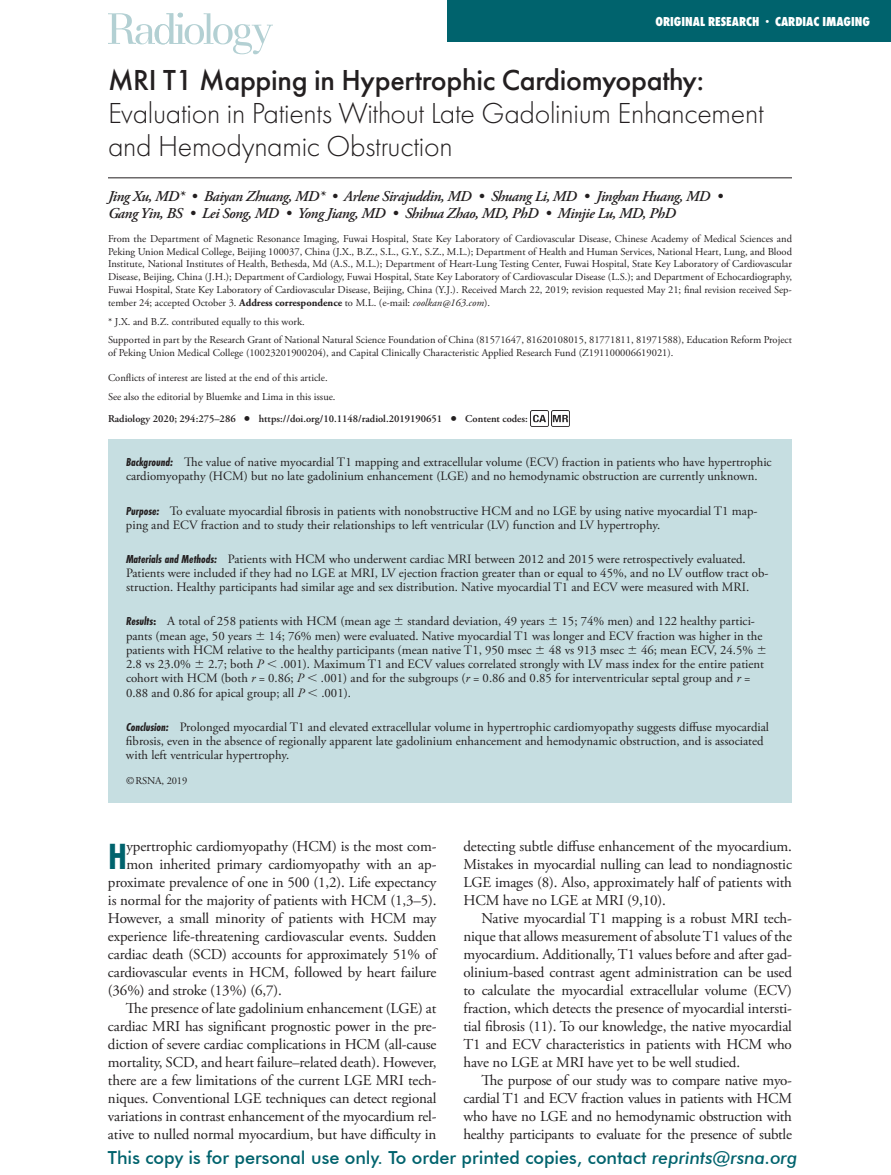
<style>
.page{position:relative;width:891px;height:1175px;background:#fff}
.page>*{position:absolute;margin:0;border:0;box-sizing:border-box;transform-origin:0 0}
.t1{font:700 37.8px "Futura PT Cond";color:#00636d}
.t2{font:300 30px/33px "Futura PT";letter-spacing:-.01em;color:#231f20}
.t3{font:500 30px "Futura PT";letter-spacing:-.01em;color:#231f20}
.t4{font:500 18px "Futura BT";color:#00636d}
.t5{font:15px/18px "Adobe Garamond Pro";letter-spacing:-.01em;color:#231f20;text-align:justify}
.t6{font:italic 600 15px/16.5px "Adobe Garamond Pro";letter-spacing:-.03em;color:#231f20}
.t7{font:800 13.5px "Futura PT Cond";color:#fff}
.t8{font:12.75px/14.2px "Adobe Garamond Pro";color:#231f20}
.t9{font:10.5px/12.8px "Adobe Garamond Pro";color:#231f20}
.t10{font:600 10.5px "Adobe Garamond Pro";color:#231f20}
.s1{font-size:10.5px}
.s2{font-weight:700}
.s3{font-style:italic}
.s4{font-size:16.5px}
.s5{font-family:"Futura PT Cond";font-weight:700;font-style:italic;font-size:12px}
.s6{font-family:"Universal Greekwith Math Pi"}
</style>
<div class="page">
<div style="left:447px;top:0;width:444px;height:42px;background:#00636d"></div>
<hr style="left:108px;top:177px;width:684px;height:1px;background:#231f20">
<img style="left:531px;top:410px;width:17px;height:17px">
<img style="left:551px;top:410px;width:18px;height:17px">
<div style="left:108px;top:439px;width:684px;height:363px;background:#c6dee1"></div>
<svg style="left:108px;top:13px;width:165px;height:41px"></svg>
<p class="t7" style="left:655px;top:14px;width:216px">ORIGINAL RESEARCH <span class="s1">•</span> CARDIAC IMAGING</p>
<h2 class="t3" style="left:108px;top:62px;width:598px">MRI T1 Mapping in Hypertrophic Cardiomyopathy:</h2>
<h2 class="t2" style="left:108px;top:97px;width:657px">Evaluation in Patients Without Late Gadolinium Enhancement and Hemodynamic Obstruction</h2>
<p class="t6" style="left:108px;top:189px;width:616px">Jing Xu, MD* • Baiyan Zhuang, MD* • Arlene Sirajuddin, MD • Shuang Li, MD • Jinghan Huang, MD •<br>Gang Yin, BS • Lei Song, MD • Yong Jiang, MD • Shihua Zhao, MD, PhD • Minjie Lu, MD, PhD</p>
<p class="t9" style="left:108px;top:233px;width:686px;text-align:justify">From the Department of Magnetic Resonance Imaging, Fuwai Hospital, State Key Laboratory of Cardiovascular Disease, Chinese Academy of Medical Sciences and Peking Union Medical College, Beijing 100037, China (J.X., B.Z., S.L., G.Y., S.Z., M.L.); Department of Health and Human Services, National Heart, Lung, and Blood Institute, National Institutes of Health, Bethesda, Md (A.S., M.L.); Department of Heart-Lung Testing Center, Fuwai Hospital, State Key Laboratory of Cardiovascular Disease, Beijing, China (J.H.); Department of Cardiology, Fuwai Hospital, State Key Laboratory of Cardiovascular Disease (L.S.); and Department of Echocardiography, Fuwai Hospital, State Key Laboratory of Cardiovascular Disease, Beijing, China (Y.J.). Received March 22, 2019; revision requested May 21; final revision received Sep&shy;tember 24; accepted October 3. <span class="s2">Address correspondence</span> to M.L. (e-mail: <span class="s3">coolkan@163.com</span>).</p>
<p class="t9" style="left:108px;top:312px;width:685px;line-height:18.8px">* J.X. and B.Z. contributed equally to this work.<br>Supported in part by the Research Grant of National Natural Science Foundation of China (81571647, 81620108015, 81771811, 81971588), Education Reform Project</p>
<p class="t9" style="left:108px;top:347px;width:567px">of Peking Union Medical College (10023201900204), and Capital Clinically Characteristic Applied Research Fund (Z191100006619021).</p>
<p class="t9" style="left:108px;top:368px;width:229px;line-height:18.8px">Conflicts of interest are listed at the end of this article.<br>See also the editorial by Bluemke and Lima in this issue.</p>
<p class="t10" style="left:108px;top:413px;width:421px">Radiology 2020; 294:275–286 <span class="s4">•</span> https://doi.org/10.1148/radiol.2019190651 <span class="s4">•</span> Content codes:</p>
<p class="t8" style="left:126px;top:455px;width:647px"><span class="s5">Background:</span> The value of native myocardial T1 mapping and extracellular volume (ECV) fraction in patients who have hypertrophic cardiomyopathy (HCM) but no late gadolinium enhancement (LGE) and no hemodynamic obstruction are currently unknown.</p>
<p class="t8" style="left:126px;top:504px;width:633px"><span class="s5">Purpose:</span> To evaluate myocardial fibrosis in patients with nonobstructive HCM and no LGE by using native myocardial T1 map&shy;ping and ECV fraction and to study their relationships to left ventricular (LV) function and LV hypertrophy.</p>
<p class="t8" style="left:126px;top:552px;width:644px"><span class="s5">Materials and Methods:</span> Patients with HCM who underwent cardiac MRI between 2012 and 2015 were retrospectively evaluated.<br>Patients were included if they had no LGE at MRI, LV ejection fraction greater than or equal to 45%, and no LV outflow tract ob&shy;struction. Healthy participants had similar age and sex distribution. Native myocardial T1 and ECV were measured with MRI.</p>
<p class="t8" style="left:126px;top:614px;width:643px"><span class="s5">Results</span><span class="s2">:</span> A total of 258 patients with HCM (mean age <span class="s6">6</span> standard deviation, 49 years <span class="s6">6</span> 15; 74% men) and 122 healthy partici&shy;pants (mean age, 50 years <span class="s6">6</span> 14; 76% men) were evaluated. Native myocardial T1 was longer and ECV fraction was higher in the patients with HCM relative to the healthy participants (mean native T1, 950 msec <span class="s6">6</span> 48 vs 913 msec <span class="s6">6</span> 46; mean ECV, 24.5% <span class="s6">6<br></span>2.8 vs 23.0% <span class="s6">6</span> 2.7; both <span class="s3">P</span> <span class="s6">,</span> .001). Maximum T1 and ECV values correlated strongly with LV mass index for the entire patient cohort with HCM (both <span class="s3">r</span> = 0.86; <span class="s3">P</span> <span class="s6">,</span> .001) and for the subgroups (<span class="s3">r</span> = 0.86 and 0.85 for interventricular septal group and <span class="s3">r</span> = 0.88 and 0.86 for apical group; all <span class="s3">P</span> <span class="s6">,</span> .001).</p>
<p class="t8" style="left:126px;top:720px;width:645px"><span class="s5">Conclusion:</span> Prolonged myocardial T1 and elevated extracellular volume in hypertrophic cardiomyopathy suggests diffuse myocardial fibrosis, even in the absence of regionally apparent late gadolinium enhancement and hemodynamic obstruction, and is associated with left ventricular hypertrophy.</p>
<p class="t9" style="left:126px;top:775px;width:63px">©RSNA, 2019</p>
<h1 class="t1" style="left:108px;top:834px;width:20px">H</h1>
<p class="t5" style="left:127px;top:837px;width:311px">ypertrophic cardiomyopathy (HCM) is the most com-</p>
<p class="t5" style="left:127px;top:855px;width:311px">mon inherited primary cardiomyopathy with an ap-</p>
<p class="t5" style="left:108px;top:873px;width:330px">proximate prevalence of one in 500 (1,2). Life expectancy</p>
<p class="t5" style="left:108px;top:891px;width:330px">is normal for the majority of patients with HCM (1,3–5).</p>
<p class="t5" style="left:108px;top:909px;width:330px">However, a small minority of patients with HCM may</p>
<p class="t5" style="left:108px;top:927px;width:330px">experience life-threatening cardiovascular events. Sudden</p>
<p class="t5" style="left:108px;top:945px;width:330px">cardiac death (SCD) accounts for approximately 51% of</p>
<p class="t5" style="left:108px;top:963px;width:330px">cardiovascular events in HCM, followed by heart failure</p>
<p class="t5" style="left:108px;top:981px;width:175px">(36%) and stroke (13%) (6,7).</p>
<p class="t5" style="left:126px;top:999px;width:312px">The presence of late gadolinium enhancement (LGE) at</p>
<p class="t5" style="left:108px;top:1017px;width:330px">cardiac MRI has significant prognostic power in the pre-</p>
<p class="t5" style="left:108px;top:1035px;width:330px">diction of severe cardiac complications in HCM (all-cause</p>
<p class="t5" style="left:108px;top:1053px;width:330px">mortality, SCD, and heart failure–related death). However,</p>
<p class="t5" style="left:108px;top:1071px;width:330px">there are a few limitations of the current LGE MRI tech-</p>
<p class="t5" style="left:108px;top:1089px;width:330px">niques. Conventional LGE techniques can detect regional</p>
<p class="t5" style="left:108px;top:1107px;width:330px">variations in contrast enhancement of the myocardium rel-</p>
<p class="t5" style="left:108px;top:1125px;width:330px">ative to nulled normal myocardium, but have difficulty in</p>
<p class="t5" style="left:463px;top:837px;width:330px">detecting subtle diffuse enhancement of the myocardium.<br>Mistakes in myocardial nulling can lead to nondiagnostic LGE images (8). Also, approximately half of patients with HCM have no LGE at MRI (9,10).</p>
<p class="t5" style="left:463px;top:909px;width:330px;text-indent:18px">Native myocardial T1 mapping is a robust MRI tech&shy;nique that allows measurement of absolute T1 values of the myocardium. Additionally, T1 values before and after gad&shy;olinium-based contrast agent administration can be used to calculate the myocardial extracellular volume (ECV) fraction, which detects the presence of myocardial intersti&shy;tial fibrosis (11). To our knowledge, the native myocardial T1 and ECV characteristics in patients with HCM who have no LGE at MRI have yet to be well studied.</p>
<p class="t5" style="left:463px;top:1071px;width:330px;text-indent:18px">The purpose of our study was to compare native myo&shy;cardial T1 and ECV fraction values in patients with HCM who have no LGE and no hemodynamic obstruction with healthy participants to evaluate for the presence of subtle</p>
<p class="t4" style="left:108px;top:1146px;width:691px">This copy is for personal use only. To order printed copies, contact <span class="s3">reprints@rsna.org</span></p>
</div>
